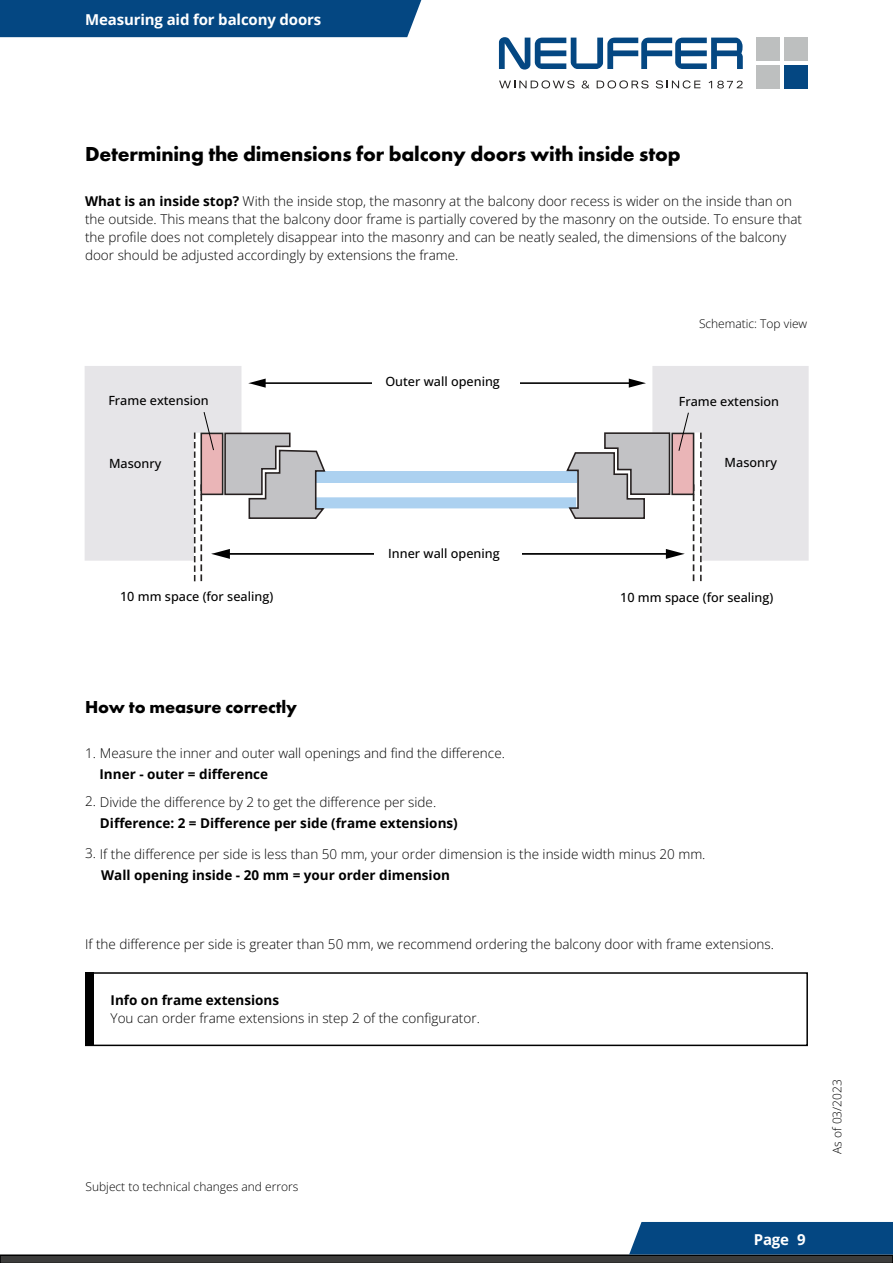
<style>
.page{position:relative;width:893px;height:1263px;background:#fff}
.page>*{position:absolute;margin:0;border:0;box-sizing:border-box;transform-origin:0 0}
.t1{font:700 21px "Futura PT";letter-spacing:-.01em;color:#000}
.t2{font:700 18px "Futura PT";letter-spacing:-.01em;color:#000}
.t3{font:700 15px "Open Sans";letter-spacing:-.01em;color:#fff}
.t4{font:13.5px/18px "Open Sans";color:#000}
.t5{font:700 13.5px "Open Sans";color:#000}
.t6{font:500 12.6px "Open Sans";color:#000}
.t7{font:12px "Open Sans";color:#000}
.s1{font-weight:700}
</style>
<div class="page">
<svg style="left:0;top:1222px;width:893px;height:41px"></svg>
<div style="left:0;top:0;width:421px;height:37px;background:#044782"></div>
<svg style="left:499px;top:37px;width:244px;height:33px"></svg>
<div style="left:756px;top:38px;width:24px;height:23px;background:#bdbfbf"></div>
<div style="left:784px;top:38px;width:24px;height:23px;background:#bdbfbf"></div>
<div style="left:756px;top:65px;width:24px;height:24px;background:#bdbfbf"></div>
<div style="left:784px;top:65px;width:24px;height:24px;background:#044782"></div>
<svg style="left:499px;top:80px;width:75px;height:8px"></svg>
<svg style="left:582px;top:81px;width:7px;height:7px"></svg>
<svg style="left:597px;top:80px;width:51px;height:8px"></svg>
<svg style="left:656px;top:80px;width:45px;height:8px"></svg>
<svg style="left:709px;top:81px;width:34px;height:7px"></svg>
<svg style="left:85px;top:366px;width:724px;height:216px"></svg>
<div style="left:85px;top:972px;width:723px;height:74px;border:2px solid #000"></div>
<div style="left:85px;top:972px;width:9px;height:73px;background:#000"></div>
<p class="t3" style="left:85px;top:10px;width:238px">Measuring aid for balcony doors</p>
<h1 class="t1" style="left:85px;top:140px;width:597px">Determining the dimensions for balcony doors with inside stop</h1>
<p class="t4" style="left:85px;top:192px;width:719px"><span class="s1">What is an inside stop?</span> With the inside stop, the masonry at the balcony door recess is wider on the inside than on the outside. This means that the balcony door frame is partially covered by the masonry on the outside. To ensure that the profile does not completely disappear into the masonry and can be neatly sealed, the dimensions of the balcony door should be adjusted accordingly by extensions the frame.</p>
<p class="t6" style="left:385px;top:373px;width:116px">Outer wall opening</p>
<p class="t7" style="left:699px;top:316px;width:110px">Schematic: Top view</p>
<p class="t6" style="left:108px;top:392px;width:102px">Frame extension</p>
<p class="t6" style="left:679px;top:392px;width:102px">Frame extension</p>
<p class="t6" style="left:109px;top:455px;width:54px">Masonry</p>
<p class="t6" style="left:725px;top:454px;width:54px">Masonry</p>
<p class="t6" style="left:388px;top:545px;width:113px">Inner wall opening</p>
<p class="t6" style="left:120px;top:588px;width:155px">10 mm space (for sealing)</p>
<p class="t6" style="left:620px;top:588px;width:155px">10 mm space (for sealing)</p>
<h2 class="t2" style="left:85px;top:696px;width:214px">How to measure correctly</h2>
<p class="t4" style="left:85px;top:744px;width:421px">1. Measure the inner and outer wall openings and find the difference.</p>
<p class="t5" style="left:99px;top:765px;width:170px">Inner - outer = difference</p>
<p class="t4" style="left:85px;top:792px;width:353px">2. Divide the difference by 2 to get the difference per side.</p>
<p class="t5" style="left:100px;top:814px;width:359px">Difference: 2 = Difference per side (frame extensions)</p>
<p class="t4" style="left:85px;top:845px;width:622px">3. If the difference per side is less than 50 mm, your order dimension is the inside width minus 20 mm.</p>
<p class="t5" style="left:101px;top:866px;width:350px">Wall opening inside - 20 mm = your order dimension</p>
<p class="t4" style="left:85px;top:935px;width:690px">If the difference per side is greater than 50 mm, we recommend ordering the balcony door with frame extensions.</p>
<p class="t5" style="left:111px;top:991px;width:170px">Info on frame extensions</p>
<p class="t4" style="left:111px;top:1008px;width:371px">You can order frame extensions in step 2 of the configurator.</p>
<p class="t7" style="left:86px;top:1178px;width:214px">Subject to technical changes and errors</p>
<p class="t3" style="left:754px;top:1229px;width:54px">Page 9</p>
<p class="t7" style="left:829px;top:1154px;width:76px;rotate:-90deg">As of 03/2023</p>
</div>
